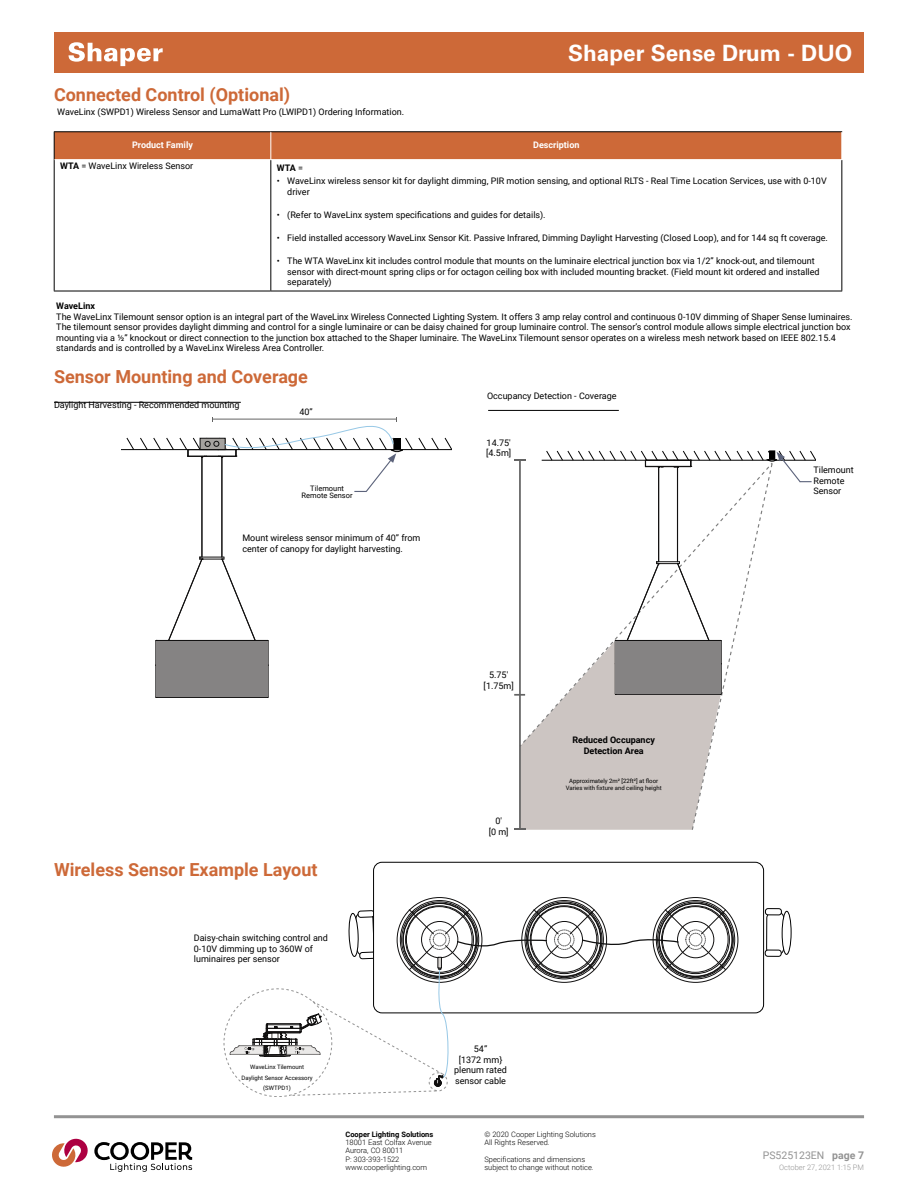
<style>
.page{position:relative;width:918px;height:1188px;background:#fff}
.page>*{position:absolute;margin:0;border:0;box-sizing:border-box;transform-origin:0 0}
.t1{font:700 22.5px "Univers LT Std";color:#fff}
.t2{font:700 18px "Roboto";color:#cd6938}
.t3{font:10.5px "Roboto";color:#939393}
.t4{font:9px/10.5px "Roboto";color:#000}
.t5{font:700 9px/10.5px "Roboto";color:#000;text-align:center}
.t6{font:700 9px "Roboto";color:#fff}
.t7{font:300 7.5px/8.2px "Roboto";color:#000}
.t8{font:700 7.5px "Roboto";color:#000}
.t9{font:7.5px/7.5px "Roboto";color:#000;text-align:center}
.t10{font:300 7.5px "Roboto";color:#939393}
.t11{font:6px/10.5px "Roboto";color:#000;text-align:center}
.s1{font-weight:700}
.s2{font-weight:400}
</style>
<div class="page">
<div style="left:54px;top:32px;width:810px;height:41px;background:#cd6938"></div>
<hr style="left:54px;top:1115px;width:810px;height:3px;background:#939393">
<hr style="left:268px;top:665px;width:1px;height:32px;background:#100f0f">
<hr style="left:156px;top:697px;width:112px;height:1px;background:#100f0f">
<svg style="left:268px;top:640px;width:1px;height:26px"></svg>
<hr style="left:222px;top:457px;width:1px;height:100px;background:#100f0f">
<hr style="left:221px;top:457px;width:1px;height:100px;background:#100f0f">
<hr style="left:202px;top:457px;width:1px;height:100px;background:#100f0f">
<hr style="left:201px;top:457px;width:1px;height:100px;background:#100f0f">
<svg style="left:168px;top:557px;width:88px;height:83px"></svg>
<div style="left:156px;top:641px;width:112px;height:56px;background:#858383"></div>
<hr style="left:156px;top:640px;width:112px;height:1px;background:#100f0f">
<svg style="left:514px;top:450px;width:302px;height:380px"></svg>
<svg style="left:121px;top:417px;width:330px;height:76px"></svg>
<hr style="left:54px;top:402px;width:187px;height:1px;background:#000">
<hr style="left:488px;top:410px;width:131px;height:1px;background:#000">
<hr style="left:54px;top:291px;width:217px;height:1px;background:#000">
<hr style="left:271px;top:291px;width:571px;height:1px;background:#000">
<hr style="left:54px;top:160px;width:1px;height:131px;background:#000">
<hr style="left:270px;top:160px;width:1px;height:131px;background:#000">
<hr style="left:841px;top:160px;width:1px;height:131px;background:#000">
<hr style="left:54px;top:131px;width:217px;height:1px;background:#000">
<hr style="left:271px;top:131px;width:571px;height:1px;background:#000">
<div style="left:54px;top:132px;width:788px;height:28px;background:#cd6938"></div>
<hr style="left:55px;top:159px;width:216px;height:1px;background:#fff">
<hr style="left:271px;top:159px;width:571px;height:1px;background:#fff">
<div style="left:766px;top:911px;width:18px;height:44px;border:1px solid #000;border-radius:7px"></div>
<div style="left:765px;top:909px;width:16px;height:6px;background:#fefefe;border-radius:3px"></div>
<div style="left:765px;top:908px;width:17px;height:7px;border:1px solid #000;border-radius:3px"></div>
<div style="left:765px;top:950px;width:16px;height:6px;background:#fff;border-radius:3px"></div>
<div style="left:765px;top:950px;width:17px;height:7px;border:1px solid #000;border-radius:3px"></div>
<div style="left:782px;top:911px;width:9px;height:43px;background:#fff;border-radius:50%"></div>
<div style="left:782px;top:911px;width:9px;height:44px;border:1px solid #000;border-radius:50%"></div>
<div style="left:373px;top:862px;width:391px;height:151px;border:1px solid #000;border-radius:8px"></div>
<div style="left:558px;top:933px;width:13px;height:13px;border:1px dashed #636363;border-radius:50%"></div>
<div style="left:554px;top:930px;width:20px;height:20px;border:1px dashed #636363;border-radius:50%"></div>
<div style="left:546px;top:921px;width:37px;height:37px;border:1px solid #100f0f;border-radius:50%"></div>
<div style="left:689px;top:933px;width:13px;height:13px;border:1px dashed #636363;border-radius:50%"></div>
<div style="left:686px;top:930px;width:19px;height:20px;border:1px dashed #636363;border-radius:50%"></div>
<div style="left:677px;top:921px;width:37px;height:37px;border:1px solid #100f0f;border-radius:50%"></div>
<div style="left:661px;top:906px;width:68px;height:68px;border:1px solid #100f0f;border-radius:50%"></div>
<svg style="left:701px;top:945px;width:25px;height:25px"></svg>
<svg style="left:701px;top:910px;width:25px;height:25px"></svg>
<svg style="left:570px;top:909px;width:120px;height:61px"></svg>
<svg style="left:230px;top:909px;width:329px;height:187px"></svg>
<div style="left:438px;top:957px;width:4px;height:11px;border:1px solid #100f0f"></div>
<svg style="left:52px;top:1138px;width:140px;height:34px"></svg>
<svg style="left:69px;top:42px;width:94px;height:24px"></svg>
<h2 class="t2" style="left:54px;top:82px;width:238px">Connected Control (Optional)</h2>
<p class="t4" style="left:57px;top:106px;width:348px">WaveLinx (SWPD1) Wireless Sensor and LumaWatt Pro (LWIPD1) Ordering Information.</p>
<h1 class="t1" style="left:568px;top:40px;width:286px">Shaper Sense Drum - DUO</h1>
<p class="t6" style="left:132px;top:138px;width:62px">Product Family</p>
<p class="t6" style="left:533px;top:138px;width:48px">Description</p>
<p class="t4" style="left:60px;top:161px;width:135px"><span class="s1">WTA</span> = WaveLinx Wireless Sensor</p>
<p class="t5" style="left:277px;top:162px;width:28px">WTA <span class="s2">=</span></p>
<p class="t4" style="left:287px;top:175px;width:541px;text-indent:-11px">• WaveLinx wireless sensor kit for daylight dimming, PIR motion sensing, and optional RLTS - Real Time Location Services, use with 0-10V driver</p>
<p class="t4" style="left:277px;top:209px;width:270px">• (Refer to WaveLinx system specifications and guides for details).</p>
<p class="t4" style="left:277px;top:232px;width:553px">• Field installed accessory WaveLinx Sensor Kit. Passive Infrared, Dimming Daylight Harvesting (Closed Loop), and for 144 sq ft coverage.</p>
<p class="t4" style="left:287px;top:255px;width:534px;text-indent:-11px">• The WTA WaveLinx kit includes control module that mounts on the luminaire electrical junction box via 1/2” knock-out, and tilemount sensor with direct-mount spring clips or for octagon ceiling box with included mounting bracket. (Field mount kit ordered and installed separately)</p>
<p class="t5" style="left:56px;top:300px;width:40px">WaveLinx</p>
<p class="t4" style="left:56px;top:311px;width:798px">The WaveLinx Tilemount sensor option is an integral part of the WaveLinx Wireless Connected Lighting System. It offers 3 amp relay control and continuous 0-10V dimming of Shaper Sense luminaires.<br>The tilemount sensor provides daylight dimming and control for a single luminaire or can be daisy chained for group luminaire control. The sensor’s control module allows simple electrical junction box mounting via a ½” knockout or direct connection to the junction box attached to the Shaper luminaire. The WaveLinx Tilemount sensor operates on a wireless mesh network based on IEEE 802.15.4 standards and is controlled by a WaveLinx Wireless Area Controller.</p>
<h2 class="t2" style="left:54px;top:364px;width:256px">Sensor Mounting and Coverage</h2>
<p class="t4" style="left:54px;top:399px;width:187px">Daylight Harvesting - Recommended mounting</p>
<p class="t4" style="left:299px;top:407px;width:15px">40”</p>
<p class="t9" style="left:302px;top:484px;width:52px">Tilemount<br>Remote Sensor</p>
<p class="t4" style="left:242px;top:533px;width:179px">Mount wireless sensor minimum of 40” from center of canopy for daylight harvesting.</p>
<p class="t4" style="left:487px;top:390px;width:131px">Occupancy Detection - Coverage</p>
<p class="t4" style="left:486px;top:437px;width:27px">14.75′ [4.5m]</p>
<p class="t4" style="left:813px;top:465px;width:42px">Tilemount<br>Remote<br>Sensor</p>
<h2 class="t2" style="left:54px;top:857px;width:265px">Wireless Sensor Example Layout</h2>
<p class="t4" style="left:194px;top:933px;width:136px">Daisy-chain switching control and<br>0-10V dimming up to 360W of luminaires per sensor</p>
<p class="t4" style="left:484px;top:670px;width:32px;text-align:center">5.75′ [1.75m]</p>
<p class="t4" style="left:489px;top:815px;width:21px;text-align:center">0′<br>[0 m]</p>
<p class="t5" style="left:573px;top:734px;width:84px">Reduced Occupancy<br>Detection Area</p>
<p class="t11" style="left:566px;top:777px;width:97px;line-height:7.2px">Approximately 2m² [22ft²] at floor<br>Varies with fixture and ceiling height</p>
<p class="t11" style="left:242px;top:1061px;width:73px">WaveLinx Tilemount<br>Daylight Sensor Accessory (SWTPD1)</p>
<p class="t8" style="left:345px;top:1129px;width:89px">Cooper Lighting Solutions</p>
<p class="t7" style="left:345px;top:1138px;width:88px">18001 East Colfax Avenue<br>Aurora, CO 80011<br>P: 303-393-1522 www.cooperlighting.com</p>
<p class="t4" style="left:454px;top:1043px;width:54px;text-align:center">54”<br>[1372 mm} plenum rated sensor cable</p>
<p class="t7" style="left:484px;top:1130px;width:113px">© 2020 Cooper Lighting Solutions<br>All Rights Reserved.</p>
<p class="t7" style="left:484px;top:1155px;width:111px">Specifications and dimensions subject to change without notice.</p>
<p class="t3" style="left:763px;top:1148px;width:103px">PS525123EN <span class="s1">page 7</span></p>
<p class="t10" style="left:779px;top:1162px;width:86px">October 27, 2021 1:15 PM</p>
</div>
